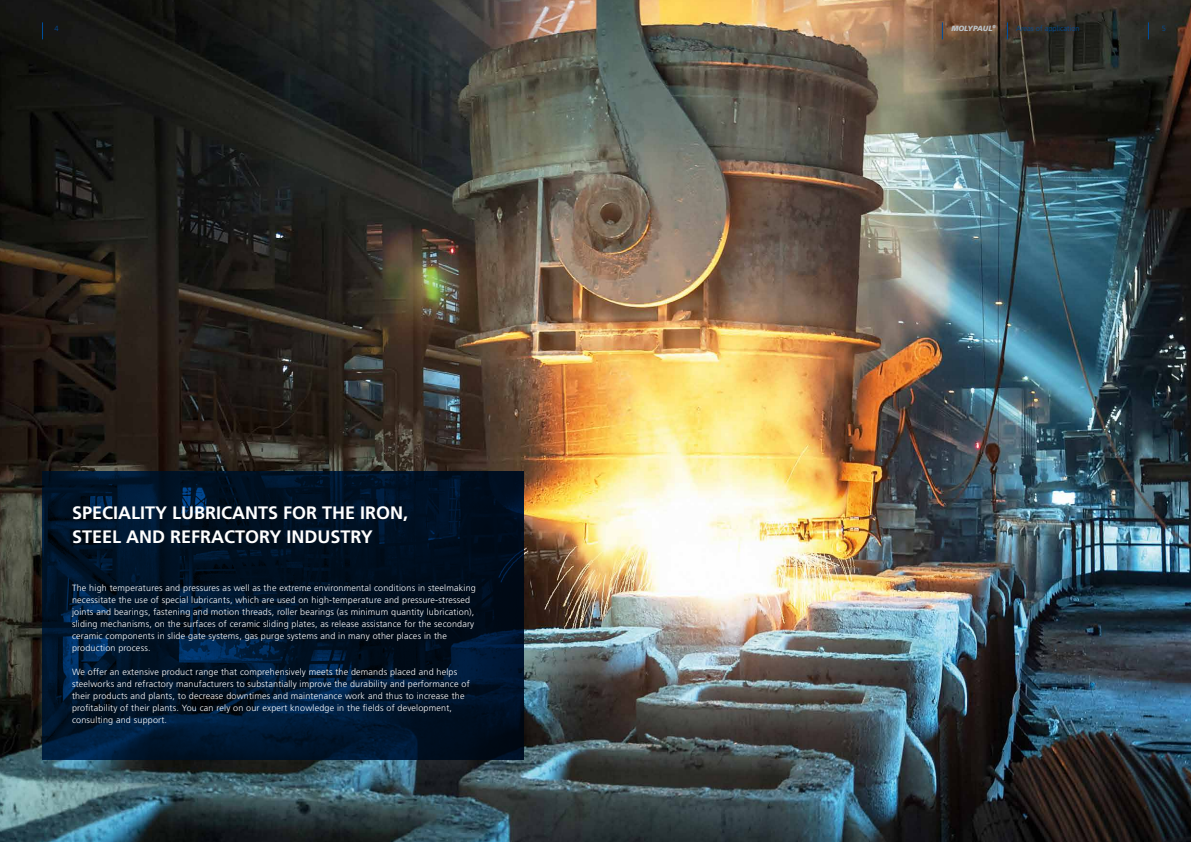
<style>
.page{position:relative;width:1191px;height:842px;background:#fff}
.page>*{position:absolute;margin:0;border:0;box-sizing:border-box;transform-origin:0 0}
.t1{font:700 18px/24px "Frutiger LT Std";color:#fff}
.t2{font:300 9px/12px "Frutiger LT Std";letter-spacing:.02em;color:#fff}
.t3{font:300 7.5px "Frutiger LT Std";color:#004e9e}
.t4{font:italic 900 7.5px "Frutiger";color:#bac3c8}
.t5{font:italic 900 4.4px "Frutiger";color:#bac3c8}
</style>
<div class="page">
<img style="left:0;top:0;width:1191px;height:842px">
<svg style="left:42px;top:471px;width:481px;height:288px;background:#001328"></svg>
<svg style="left:1007px;top:22px;width:1px;height:17px"></svg>
<svg style="left:1148px;top:22px;width:1px;height:17px"></svg>
<svg style="left:42px;top:22px;width:1px;height:17px"></svg>
<svg style="left:942px;top:22px;width:1px;height:17px"></svg>
<p class="t5" style="left:992px;top:24px;width:5px">®</p>
<p class="t3" style="left:1016px;top:24px;width:65px">Areas of application</p>
<p class="t3" style="left:55px;top:24px;width:6px">4</p>
<p class="t4" style="left:951px;top:24px;width:43px">MOLYPAUL</p>
<p class="t3" style="left:1161px;top:24px;width:6px">5</p>
<h1 class="t1" style="left:72px;top:501px;width:338px">SPECIALITY LUBRICANTS FOR THE IRON,<br>STEEL AND REFRACTORY INDUSTRY</h1>
<p class="t2" style="left:72px;top:582px;width:405px">The high temperatures and pressures as well as the extreme environmental conditions in steelmaking necessitate the use of special lubricants, which are used on high-temperature and pressure-stressed joints and bearings, fastening and motion threads, roller bearings (as minimum quantity lubrication), sliding mechanisms, on the surfaces of ceramic sliding plates, as release assistance for the secondary ceramic components in slide gate systems, gas purge systems and in many other places in the production process.</p>
<p class="t2" style="left:72px;top:666px;width:399px">We offer an extensive product range that comprehensively meets the demands placed and helps steelworks and refractory manufacturers to substantially improve the durability and performance of their products and plants, to decrease downtimes and maintenance work and thus to increase the profitability of their plants. You can rely on our expert knowledge in the fields of development, consulting and support.</p>
</div>
